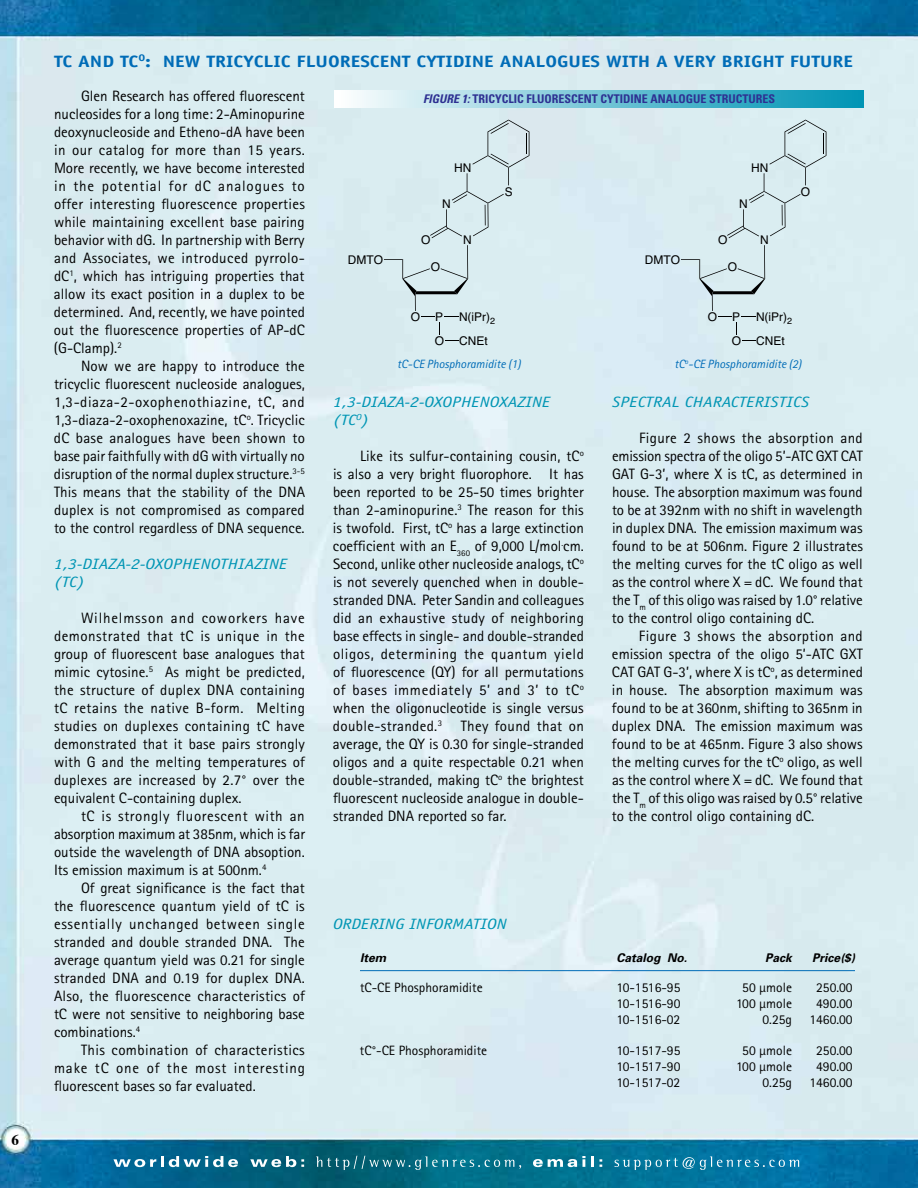
<style>
.page{position:relative;width:918px;height:1188px;background:#fff}
.page>*{position:absolute;margin:0;border:0;box-sizing:border-box;transform-origin:0 0}
.t1{font:700 16.5px "Officina Sans";color:#006cb7;scale:1.2 1}
.t2{font:15px/18px "Rotis Sans Serif";color:#000;text-align:justify}
.t3{font:italic 15px/18px "Officina Sans";color:#0095b4;scale:1.2 1}
.t4{font:700 15px "Times";color:#000}
.t5{font:13.5px "Rotis Sans Serif";color:#000}
.t6{font:12px "Helvetica";color:#000}
.t7{font:700 condensed 12px "Univers";color:#2e3192}
.t8{font:italic 12px "Rotis Sans Serif";color:#006cb7}
.t9{font:italic 700 12px "Univers";color:#000}
.t10{font:italic 700 condensed 12px "Univers";color:#2e3192}
.s1{font-style:italic}
</style>
<div class="page">
<img style="left:0;top:0;width:918px;height:1188px">
<svg style="left:113px;top:1156px;width:125px;height:11px"></svg>
<svg style="left:250px;top:1156px;width:54px;height:11px"></svg>
<svg style="left:316px;top:1156px;width:205px;height:14px;background:#207a8d"></svg>
<svg style="left:533px;top:1156px;width:69px;height:11px"></svg>
<svg style="left:615px;top:1156px;width:184px;height:14px;background:#2387ad"></svg>
<div style="left:334px;top:90px;width:530px;height:18px;background:linear-gradient(to right,#fafdfe,#0091b2)"></div>
<hr style="left:360px;top:970px;width:495px;height:1px;background:#006cb7">
<svg style="left:718px;top:317px;width:37px;height:24px"></svg>
<svg style="left:681px;top:245px;width:84px;height:66px;background:#ccdee3"></svg>
<svg style="left:727px;top:120px;width:100px;height:118px;background:#d2e5e9"></svg>
<svg style="left:421px;top:317px;width:37px;height:24px"></svg>
<svg style="left:384px;top:245px;width:84px;height:66px;background:#ccdee2"></svg>
<svg style="left:430px;top:120px;width:100px;height:118px;background:#d2e4e8"></svg>
<p class="t4" style="left:12px;top:1129px;width:9px">6</p>
<p class="t1" style="left:54px;top:51px;width:212px">TC AND TC<sup>O</sup>: NEW TRICYCLIC FLUORE</p>
<p class="t1" style="left:360px;top:51px;width:18px">SCENT</p>
<p class="t1" style="left:416px;top:51px;width:225px">CYTIDINE ANALOGUES WITH A VER</p>
<p class="t1" style="left:705px;top:51px;width:80px">Y BRIGHT FUTURE</p>
<p class="t2" style="left:54px;top:87px;width:252px;text-indent:27px">Glen Research has offered fluorescent nucleosides for a long time: 2-Aminopurine deoxynucleoside and Etheno-dA have been in our catalog for more than 15 years.<br>More recently, we have become interested in the potential for dC analogues to offer interesting fluorescence properties while maintaining excellent base pairing behavior with dG. In partnership with Berry and Associates, we introduced pyrrolo&shy;dC<sup>1</sup>, which has intriguing properties that allow its exact position in a duplex to be determined. And, recently, we have pointed out the fluorescence properties of AP-dC (G-Clamp).<sup>2</sup></p>
<p class="t2" style="left:54px;top:357px;width:253px;text-indent:27px">Now we are happy to introduce the tricyclic fluorescent nucleoside analogues, 1,3-diaza-2-oxophenothiazine, tC, and 1,3-diaza-2-oxophenoxazine, tC<sup>o</sup>. Tricyclic dC base analogues have been shown to base pair faithfully with dG with virtually no disruption of the normal duplex structure.<sup>3-5<br></sup>This means that the stability of the DNA duplex is not compromised as compared to the control regardless of DNA sequence.</p>
<p class="t3" style="left:54px;top:555px;width:196px">1,3-DIAZA-2-OXOPHENOTHIAZINE (TC)</p>
<p class="t2" style="left:54px;top:609px;width:253px;text-indent:27px">Wilhelmsson and coworkers have demonstrated that tC is unique in the group of fluorescent base analogues that mimic cytosine.<sup>5</sup> As might be predicted, the structure of duplex DNA containing tC retains the native B-form. Melting studies on duplexes containing tC have demonstrated that it base pairs strongly with G and the melting temperatures of duplexes are increased by 2.7° over the equivalent C-containing duplex.</p>
<p class="t2" style="left:54px;top:807px;width:253px;text-indent:27px">tC is strongly fluorescent with an absorption maximum at 385nm, which is far outside the wavelength of DNA absoption.<br>Its emission maximum is at 500nm.<sup>4</sup></p>
<p class="t2" style="left:54px;top:879px;width:252px;text-indent:27px">Of great significance is the fact that the fluorescence quantum yield of tC is essentially unchanged between single stranded and double stranded DNA. The average quantum yield was 0.21 for single stranded DNA and 0.19 for duplex DNA.<br>Also, the fluorescence characteristics of tC were not sensitive to neighboring base combinations.<sup>4</sup></p>
<p class="t2" style="left:54px;top:1041px;width:252px;text-indent:27px">This combination of characteristics make tC one of the most interesting fluorescent bases so far evaluated.</p>
<p class="t10" style="left:423px;top:91px;width:13px">FIGURE</p>
<p class="t7" style="left:462px;top:91px;width:315px"><span class="s1">1:</span> TRICYCLIC FLUORESCENT CYTIDINE ANALOGUE STRUCTURES</p>
<p class="t6" style="left:454px;top:158px;width:19px">HN</p>
<p class="t6" style="left:751px;top:158px;width:19px">HN</p>
<p class="t6" style="left:801px;top:182px;width:11px">O</p>
<p class="t6" style="left:505px;top:182px;width:10px">S</p>
<p class="t6" style="left:442px;top:194px;width:10px">N</p>
<p class="t6" style="left:739px;top:194px;width:10px">N</p>
<p class="t6" style="left:463px;top:230px;width:10px">N</p>
<p class="t6" style="left:760px;top:230px;width:10px">N</p>
<p class="t6" style="left:421px;top:231px;width:11px">O</p>
<p class="t6" style="left:718px;top:231px;width:11px">O</p>
<p class="t6" style="left:348px;top:250px;width:37px">DMTO</p>
<p class="t6" style="left:645px;top:250px;width:37px">DMTO</p>
<p class="t6" style="left:431px;top:258px;width:11px">O</p>
<p class="t6" style="left:728px;top:258px;width:11px">O</p>
<p class="t6" style="left:411px;top:308px;width:11px">O</p>
<p class="t6" style="left:435px;top:308px;width:10px">P</p>
<p class="t6" style="left:459px;top:308px;width:38px">N(iPr)<sub>2</sub></p>
<p class="t6" style="left:435px;top:332px;width:11px">O</p>
<p class="t6" style="left:459px;top:332px;width:30px">CNEt</p>
<p class="t6" style="left:708px;top:308px;width:11px">O</p>
<p class="t6" style="left:732px;top:308px;width:10px">P</p>
<p class="t6" style="left:756px;top:308px;width:38px">N(iPr)<sub>2</sub></p>
<p class="t6" style="left:732px;top:332px;width:11px">O</p>
<p class="t6" style="left:756px;top:332px;width:30px">CNEt</p>
<p class="t8" style="left:397px;top:357px;width:125px">tC-CE Phosphoramidite (1)</p>
<p class="t8" style="left:674px;top:357px;width:129px">tC<sup>o</sup>-CE Phosphoramidite (2)</p>
<p class="t3" style="left:333px;top:393px;width:183px">1,3-DIAZA-2-OXOPHENOXAZINE (TC<sup>O</sup>)</p>
<p class="t2" style="left:333px;top:447px;width:252px;text-indent:27px">Like its sulfur-containing cousin, tC<sup>o </sup>is also a very bright fluorophore. It has been reported to be 25-50 times brighter than 2-aminopurine.<sup>3</sup> The reason for this is twofold. First, tC<sup>o</sup> has a large extinction coefficient with an E<sub>360</sub> of 9,000 L/mol<sup>.</sup>cm.<br>Second, unlike other nucleoside analogs, tC<sup>o </sup>is not severely quenched when in double&shy;stranded DNA. Peter Sandin and colleagues did an exhaustive study of neighboring base effects in single- and double-stranded oligos, determining the quantum yield of fluorescence (QY) for all permutations of bases immediately 5’ and 3’ to tC<sup>o </sup>when the oligonucleotide is single versus double-stranded.<sup>3</sup> They found that on average, the QY is 0.30 for single-stranded oligos and a quite respectable 0.21 when double-stranded, making tC<sup>o</sup> the brightest fluorescent nucleoside analogue in double&shy;stranded DNA reported so far.</p>
<p class="t3" style="left:612px;top:393px;width:166px">SPECTRAL CHARACTERISTICS</p>
<p class="t2" style="left:612px;top:429px;width:252px;text-indent:27px">Figure 2 shows the absorption and emission spectra of the oligo 5’-ATC GXT CAT GAT G-3’, where X is tC, as determined in house. The absorption maximum was found to be at 392nm with no shift in wavelength in duplex DNA. The emission maximum was found to be at 506nm. Figure 2 illustrates the melting curves for the tC oligo as well as the control where X = dC. We found that the T<sub>m</sub> of this oligo was raised by 1.0° relative to the control oligo containing dC.</p>
<p class="t2" style="left:612px;top:627px;width:252px;text-indent:27px">Figure 3 shows the absorption and emission spectra of the oligo 5’-ATC GXT CAT GAT G-3’, where X is tC<sup>o</sup>, as determined in house. The absorption maximum was found to be at 360nm, shifting to 365nm in duplex DNA. The emission maximum was found to be at 465nm. Figure 3 also shows the melting curves for the tC<sup>o</sup> oligo, as well as the control where X = dC. We found that the T<sub>m</sub> of this oligo was raised by 0.5° relative to the control oligo containing dC.</p>
<p class="t3" style="left:333px;top:915px;width:9px">ORDERIN</p>
<p class="t3" style="left:395px;top:915px;width:66px">G INFORMATION</p>
<p class="t9" style="left:360px;top:950px;width:28px">Item</p>
<p class="t9" style="left:616px;top:950px;width:72px">Catalog No.</p>
<p class="t9" style="left:765px;top:950px;width:28px">Pack</p>
<p class="t9" style="left:812px;top:950px;width:44px">Price($)</p>
<p class="t5" style="left:360px;top:980px;width:124px">tC-CE Phosphoramidite</p>
<p class="t5" style="left:616px;top:980px;width:65px">10-1516-95</p>
<p class="t5" style="left:742px;top:980px;width:51px">50 µmole</p>
<p class="t5" style="left:816px;top:980px;width:38px">250.00</p>
<p class="t5" style="left:616px;top:996px;width:65px">10-1516-90</p>
<p class="t5" style="left:736px;top:996px;width:57px">100 µmole</p>
<p class="t5" style="left:816px;top:996px;width:38px">490.00</p>
<p class="t5" style="left:616px;top:1011px;width:65px">10-1516-02</p>
<p class="t5" style="left:763px;top:1011px;width:31px">0.25g</p>
<p class="t5" style="left:809px;top:1011px;width:45px">1460.00</p>
<p class="t5" style="left:360px;top:1043px;width:129px">tC°-CE Phosphoramidite</p>
<p class="t5" style="left:616px;top:1043px;width:65px">10-1517-95</p>
<p class="t5" style="left:742px;top:1043px;width:51px">50 µmole</p>
<p class="t5" style="left:816px;top:1043px;width:38px">250.00</p>
<p class="t5" style="left:616px;top:1059px;width:65px">10-1517-90</p>
<p class="t5" style="left:736px;top:1059px;width:57px">100 µmole</p>
<p class="t5" style="left:816px;top:1059px;width:38px">490.00</p>
<p class="t5" style="left:616px;top:1074px;width:65px">10-1517-02</p>
<p class="t5" style="left:763px;top:1074px;width:31px">0.25g</p>
<p class="t5" style="left:809px;top:1074px;width:45px">1460.00</p>
</div>
